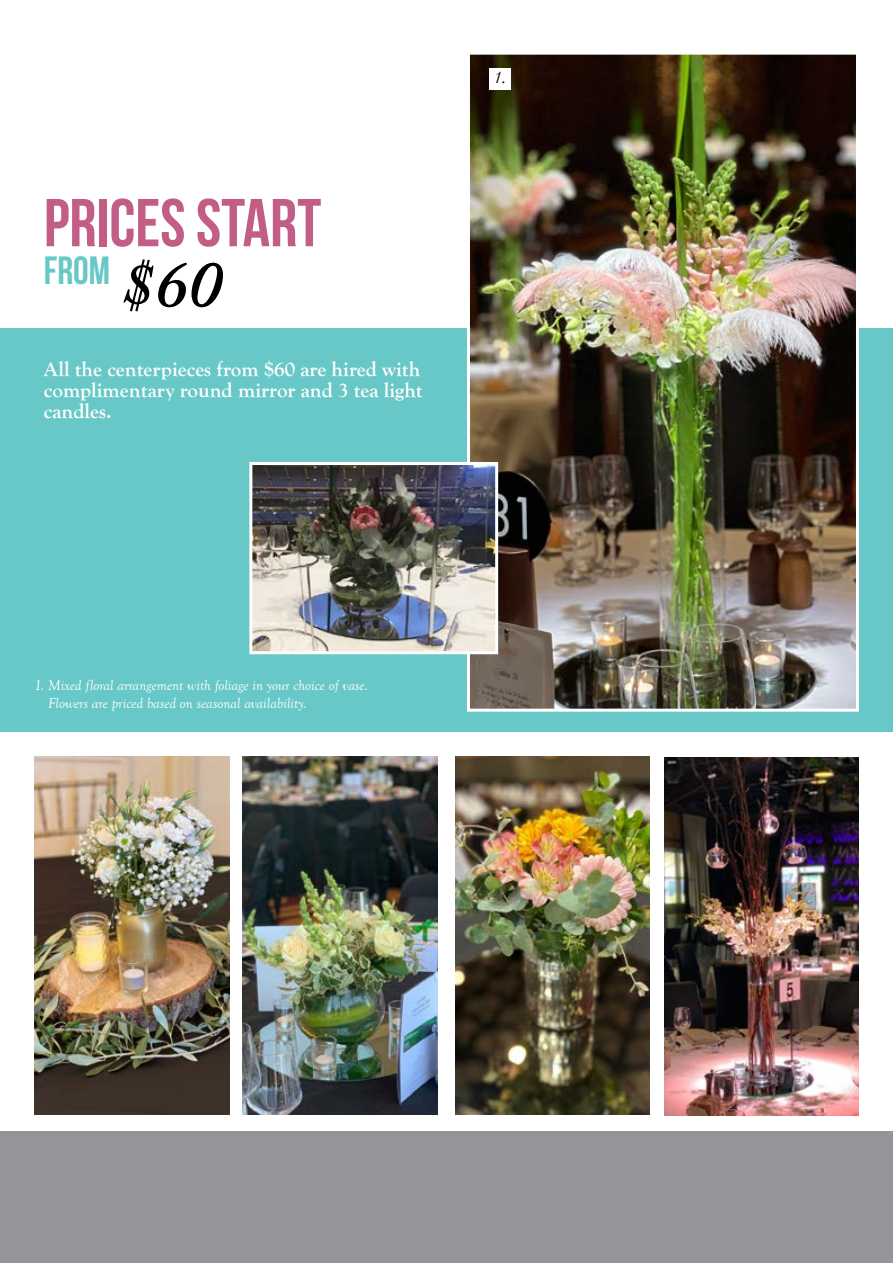
<style>
.page{position:relative;width:893px;height:1263px;background:#fff}
.page>*{position:absolute;margin:0;border:0;box-sizing:border-box;transform-origin:0 0}
.t1{font:67.5px "Bebas Neue";color:#c25d86}
.t2{font:39.3px "Bebas Neue";color:#67c8c7}
.t3{font:700 21px/21px "Goudy Old Style T";color:#fff;text-align:justify}
.t4{font:italic 18px "Garamond";color:#000}
.t5{font:italic 15px/18px "Goudy Old Style T";color:#fff}
.s1{font-family:"Adobe Caslon Pro";font-weight:600;font-style:italic;font-size:67.5px;color:#000}
</style>
<div class="page">
<div style="left:0;top:328px;width:893px;height:403px;background:#67c8c7"></div>
<div style="left:0;top:1131px;width:893px;height:132px;background:#939598"></div>
<img style="left:471px;top:56px;width:384px;height:652px">
<div style="left:467px;top:52px;width:392px;height:660px;border:3px solid #fff"></div>
<div style="left:489px;top:68px;width:21px;height:21px;background:#fff"></div>
<img style="left:253px;top:466px;width:241px;height:184px">
<div style="left:249px;top:462px;width:249px;height:192px;border:3px solid #fff"></div>
<img style="left:664px;top:758px;width:195px;height:357px">
<img style="left:243px;top:757px;width:195px;height:357px">
<img style="left:34px;top:757px;width:196px;height:357px">
<img style="left:455px;top:757px;width:194px;height:357px">
<h1 class="t1" style="left:44px;top:186px;width:279px">PRICES START</h1>
<h2 class="t2" style="left:44px;top:249px;width:179px">FROM <span class="s1">$60</span></h2>
<h3 class="t3" style="left:44px;top:359px;width:380px">All the centerpieces from $60 are hired with complimentary round mirror and 3 tea light candles.</h3>
<p class="t4" style="left:493px;top:65px;width:14px">1.</p>
<p class="t5" style="left:48px;top:676px;width:322px;text-indent:-14px">1. Mixed floral arrangement with foliage in your choice of vase.<br>Flowers are priced based on seasonal availability.</p>
</div>
